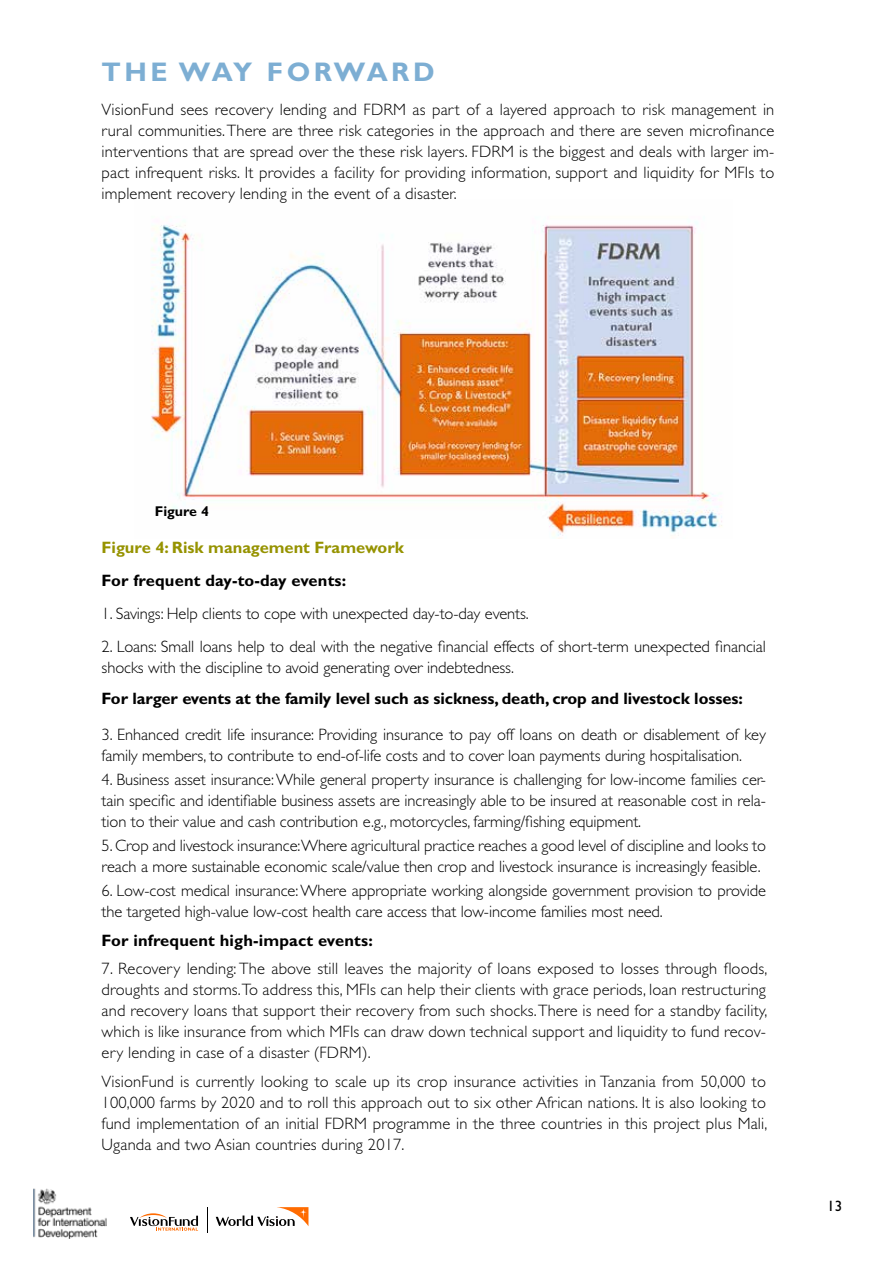
<style>
.page{position:relative;width:893px;height:1263px;background:#fff}
.page>*{position:absolute;margin:0;border:0;box-sizing:border-box;transform-origin:0 0}
.t1{font:700 27px "Gill Sans Std";letter-spacing:.13em;color:#7daed3}
.t2{font:300 16.5px/21px "Gill Sans Std";letter-spacing:-.005em;color:#000;text-align:justify}
.t3{font:700 16.5px "Gill Sans Std";letter-spacing:-.005em;color:#000}
.t4{font:700 16.5px "Gill Sans Std";color:#969300}
.t5{font:15px "Gill Sans Std";color:#000}
.t6{font:700 14.25px "Gill Sans Std";color:#000}
</style>
<div class="page">
<svg style="left:216px;top:1207px;width:92px;height:19px"></svg>
<svg style="left:130px;top:1213px;width:68px;height:18px"></svg>
<svg style="left:207px;top:1207px;width:1px;height:26px"></svg>
<img style="left:33px;top:1188px;width:74px;height:51px">
<img style="left:151px;top:221px;width:571px;height:318px">
<h1 class="t1" style="left:102px;top:56px;width:335px">THE WAY FORWARD</h1>
<p class="t2" style="left:102px;top:99px;width:674px">VisionFund sees recovery lending and FDRM as part of a layered approach to risk management in rural communities. There are three risk categories in the approach and there are seven microfinance interventions that are spread over the these risk layers. FDRM is the biggest and deals with larger im&shy;pact infrequent risks. It provides a facility for providing information, support and liquidity for MFIs to implement recovery lending in the event of a disaster.</p>
<p class="t6" style="left:155px;top:502px;width:56px">Figure 4</p>
<p class="t4" style="left:102px;top:537px;width:304px">Figure 4: Risk management Framework</p>
<p class="t3" style="left:102px;top:570px;width:246px">For frequent day-to-day events:</p>
<p class="t2" style="left:102px;top:603px;width:429px">1. Savings: Help clients to cope with unexpected day-to-day events.</p>
<p class="t2" style="left:102px;top:636px;width:666px">2. Loans: Small loans help to deal with the negative financial effects of short-term unexpected financial shocks with the discipline to avoid generating over indebtedness.</p>
<p class="t3" style="left:102px;top:689px;width:643px">For larger events at the family level such as sickness, death, crop and livestock losses:</p>
<p class="t2" style="left:102px;top:724px;width:666px">3. Enhanced credit life insurance: Providing insurance to pay off loans on death or disablement of key family members, to contribute to end-of-life costs and to cover loan payments during hospitalisation.</p>
<p class="t2" style="left:102px;top:769px;width:666px">4. Business asset insurance: While general property insurance is challenging for low-income families cer&shy;tain specific and identifiable business assets are increasingly able to be insured at reasonable cost in rela&shy;tion to their value and cash contribution e.g., motorcycles, farming/fishing equipment.</p>
<p class="t2" style="left:102px;top:835px;width:666px">5. Crop and livestock insurance:Where agricultural practice reaches a good level of discipline and looks to reach a more sustainable economic scale/value then crop and livestock insurance is increasingly feasible.</p>
<p class="t2" style="left:102px;top:880px;width:666px">6. Low-cost medical insurance: Where appropriate working alongside government provision to provide the targeted high-value low-cost health care access that low-income families most need.</p>
<p class="t3" style="left:102px;top:931px;width:273px">For infrequent high-impact events:</p>
<p class="t2" style="left:102px;top:958px;width:667px">7. Recovery lending: The above still leaves the majority of loans exposed to losses through floods, droughts and storms.To address this, MFIs can help their clients with grace periods, loan restructuring and recovery loans that support their recovery from such shocks. There is need for a standby facility, which is like insurance from which MFIs can draw down technical support and liquidity to fund recov&shy;ery lending in case of a disaster (FDRM).</p>
<p class="t2" style="left:102px;top:1071px;width:667px">VisionFund is currently looking to scale up its crop insurance activities in Tanzania from 50,000 to 100,000 farms by 2020 and to roll this approach out to six other African nations. It is also looking to fund implementation of an initial FDRM programme in the three countries in this project plus Mali, Uganda and two Asian countries during 2017.</p>
<p class="t5" style="left:827px;top:1197px;width:16px">13</p>
</div>
